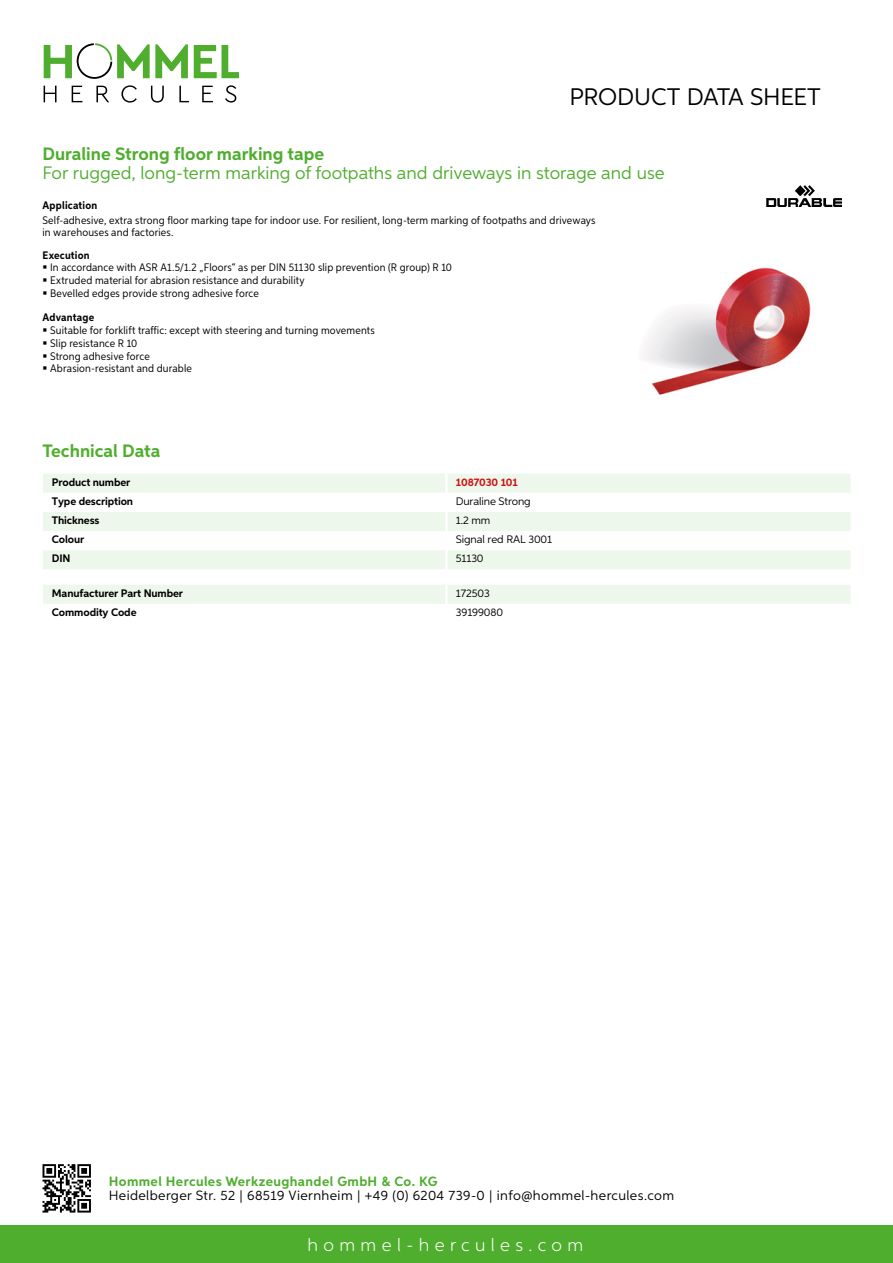
<style>
.page{position:relative;width:893px;height:1263px;background:#fff}
.page>*{position:absolute;margin:0;border:0;box-sizing:border-box;transform-origin:0 0}
.t1{font:24px "Aspira";letter-spacing:-.01em;color:#000}
.t2{font:18px "Aspira";color:#50ae2f}
.t3{font:700 18px "Aspira";color:#50ae2f}
.t4{font:300 18px "Aspira";letter-spacing:.3em;color:#fff}
.t5{font:13.5px "Aspira";letter-spacing:.03em;color:#000}
.t6{font:700 13.5px "Aspira";letter-spacing:.03em;color:#50ae2f}
.t7{font:10.95px/12.8px "Aspira Nar";letter-spacing:.015em;color:#000}
.t8{font:700 10.95px "Aspira";letter-spacing:-.01em;color:#000}
.t9{font:10.95px "Aspira";letter-spacing:-.01em;color:#000}
.t10{font:700 10.95px "Aspira Nar";letter-spacing:.015em;color:#000}
.t11{font:700 10.95px "Aspira";letter-spacing:-.01em;color:#cd1013}
</style>
<div class="page">
<div style="left:0;top:1226px;width:893px;height:37px;background:#50ae2f"></div>
<svg style="left:43px;top:1164px;width:48px;height:48px"></svg>
<svg style="left:194px;top:45px;width:45px;height:33px"></svg>
<svg style="left:44px;top:43px;width:144px;height:36px"></svg>
<svg style="left:44px;top:86px;width:13px;height:16px"></svg>
<svg style="left:72px;top:86px;width:10px;height:16px"></svg>
<svg style="left:96px;top:86px;width:13px;height:16px"></svg>
<svg style="left:121px;top:85px;width:16px;height:18px"></svg>
<svg style="left:151px;top:86px;width:13px;height:17px"></svg>
<svg style="left:179px;top:86px;width:10px;height:16px"></svg>
<svg style="left:202px;top:86px;width:11px;height:16px"></svg>
<svg style="left:225px;top:85px;width:11px;height:18px"></svg>
<div style="left:43px;top:474px;width:807px;height:95px;background:#eef7eb"></div>
<svg style="left:43px;top:493px;width:807px;height:57px"></svg>
<hr style="left:445px;top:474px;width:3px;height:19px;background:#fff">
<hr style="left:445px;top:493px;width:3px;height:19px;background:#fff">
<hr style="left:445px;top:512px;width:3px;height:19px;background:#fff">
<hr style="left:445px;top:531px;width:3px;height:19px;background:#fff">
<hr style="left:445px;top:550px;width:3px;height:19px;background:#fff">
<div style="left:43px;top:585px;width:807px;height:19px;background:#eef7eb"></div>
<img style="left:644px;top:267px;width:167px;height:128px">
<img style="left:766px;top:185px;width:76px;height:22px">
<h1 class="t1" style="left:569px;top:82px;width:253px">Product data sh eet</h1>
<h2 class="t3" style="left:43px;top:142px;width:283px">Duraline Strong floor marking tape</h2>
<h2 class="t2" style="left:43px;top:162px;width:624px">For rugged, long-term marking of footpaths and driveways in storage and use</h2>
<p class="t10" style="left:43px;top:199px;width:56px">Application</p>
<p class="t7" style="left:43px;top:214px;width:555px;line-height:12px">Self-adhesive, extra strong floor marking tape for indoor use. For resilient, long-term marking of footpaths and driveways in warehouses and factories.</p>
<p class="t10" style="left:43px;top:248px;width:49px">Execution</p>
<p class="t7" style="left:50px;top:261px;width:403px">In accordance with ASR A1.5/1.2 „Floors“ as per DIN 51130 slip prevention (R group) R 10<br>Extruded material for abrasion resistance and durability<br>Bevelled edges provide strong adhesive force</p>
<p class="t10" style="left:43px;top:311px;width:53px">Advantage</p>
<p class="t7" style="left:50px;top:324px;width:326px">Suitable for forklift traffic: except with steering and turning movements Slip resistance R 10<br>Strong adhesive force<br>Abrasion-resistant and durable</p>
<h2 class="t3" style="left:43px;top:439px;width:120px">Technical Data</h2>
<p class="t8" style="left:52px;top:475px;width:80px">Product number</p>
<p class="t11" style="left:456px;top:475px;width:64px">1087030 101</p>
<p class="t8" style="left:52px;top:494px;width:83px">Type description</p>
<p class="t9" style="left:456px;top:494px;width:76px">Duraline Strong</p>
<p class="t8" style="left:52px;top:513px;width:49px">Thickness</p>
<p class="t9" style="left:456px;top:513px;width:36px">1.2 mm</p>
<p class="t8" style="left:52px;top:532px;width:34px">Colour</p>
<p class="t9" style="left:456px;top:532px;width:98px">Signal red RAL 3001</p>
<p class="t8" style="left:52px;top:552px;width:20px">DIN</p>
<p class="t9" style="left:456px;top:552px;width:29px">51130</p>
<p class="t8" style="left:52px;top:586px;width:133px">Manufacturer Part Number</p>
<p class="t9" style="left:456px;top:586px;width:35px">172503</p>
<p class="t8" style="left:52px;top:605px;width:86px">Commodity Code</p>
<p class="t9" style="left:456px;top:605px;width:49px">39199080</p>
<p class="t6" style="left:109px;top:1172px;width:330px">Hommel Hercules Werkzeughandel GmbH &amp; Co. KG</p>
<p class="t5" style="left:109px;top:1187px;width:567px">Heidelberger Str. 52 | 68519 Viernheim | +49 (0) 6204 739-0 | info@hommel-hercules.com</p>
<h2 class="t4" style="left:307px;top:1234px;width:277px">hommel-hercules.com</h2>
</div>
